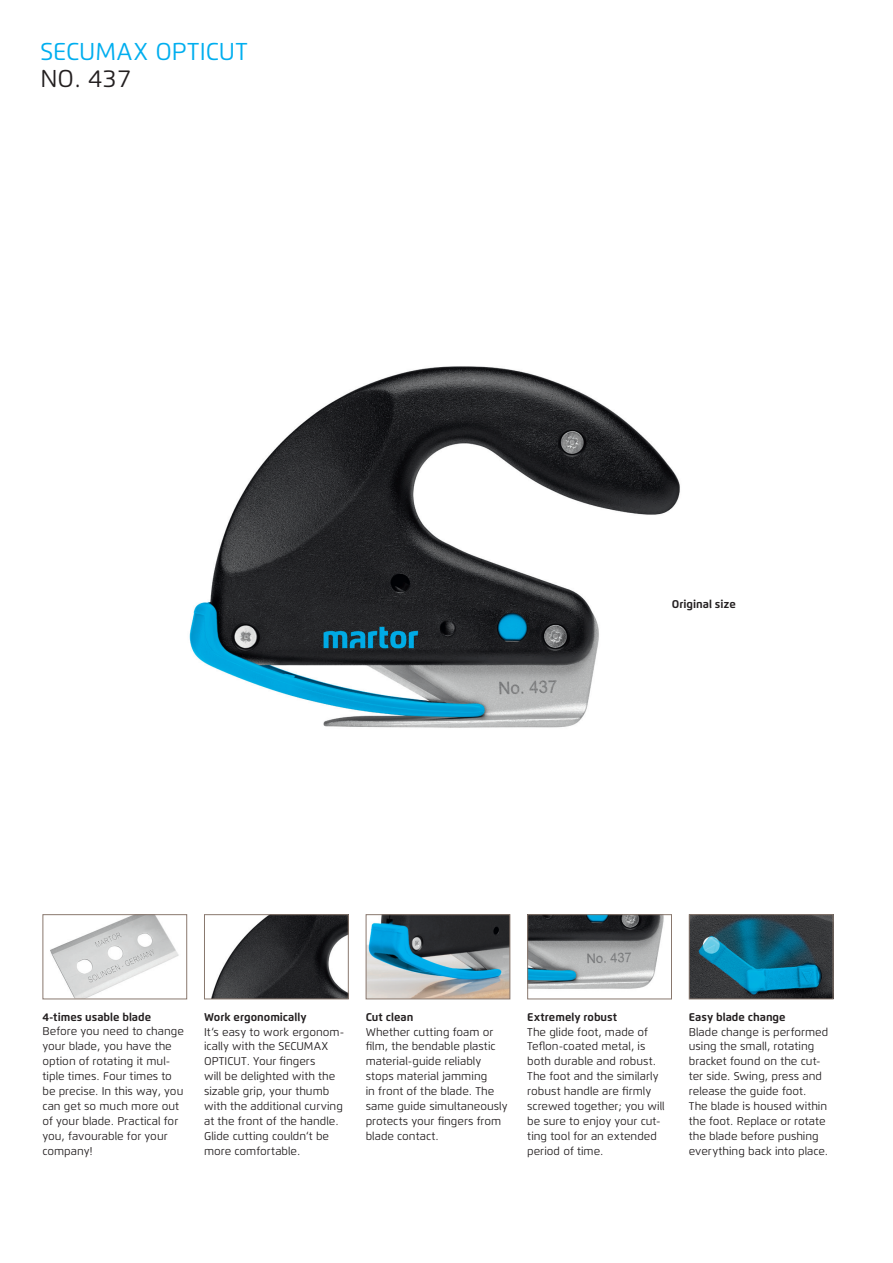
<style>
.page{position:relative;width:893px;height:1263px;background:#fff}
.page>*{position:absolute;margin:0;border:0;box-sizing:border-box;transform-origin:0 0}
.t1{font:24.3px "Flexo";color:#00aeef}
.t2{font:24.3px "Flexo";color:#231f20}
.t3{font:11.25px/14.9px "Flexo";color:#231f20}
.t4{font:700 11.25px "Flexo";color:#231f20}
</style>
<div class="page">
<img style="left:189px;top:366px;width:491px;height:362px">
<img style="left:50px;top:916px;width:129px;height:81px">
<div style="left:43px;top:914px;width:144px;height:85px;border:1px solid #89786e"></div>
<img style="left:211px;top:916px;width:136px;height:81px">
<div style="left:204px;top:914px;width:145px;height:85px;border:1px solid #89786e"></div>
<img style="left:368px;top:916px;width:140px;height:81px">
<div style="left:366px;top:914px;width:144px;height:85px;border:1px solid #89786e"></div>
<img style="left:529px;top:916px;width:135px;height:73px">
<div style="left:527px;top:914px;width:145px;height:85px;border:1px solid #89786e"></div>
<img style="left:691px;top:916px;width:140px;height:81px">
<div style="left:689px;top:914px;width:144px;height:85px;border:1px solid #89786e"></div>
<h1 class="t1" style="left:40px;top:36px;width:209px">SECUMAX OPTICUT</h1>
<h1 class="t2" style="left:40px;top:64px;width:93px">NO. 437</h1>
<p class="t4" style="left:672px;top:597px;width:65px">Original size</p>
<p class="t4" style="left:43px;top:1010px;width:110px">4-times usable blade</p>
<p class="t3" style="left:43px;top:1024px;width:143px">Before you need to change your blade, you have the option of rotating it mul&shy;tiple times. Four times to be precise. In this way, you can get so much more out of your blade. Practical for you, favourable for your company!</p>
<p class="t4" style="left:204px;top:1010px;width:104px">Work ergonomically</p>
<p class="t3" style="left:204px;top:1024px;width:142px">It‘s easy to work ergonom&shy;ically with the SECUMAX<br>OPTICUT. Your fingers<br>will be delighted with the sizable grip, your thumb with the additional curving at the front of the handle.<br>Glide cutting couldn‘t be more comfortable.</p>
<p class="t4" style="left:366px;top:1010px;width:49px">Cut clean</p>
<p class="t3" style="left:366px;top:1024px;width:143px">Whether cutting foam or film, the bendable plastic material-guide reliably stops material jamming<br>in front of the blade. The same guide simultaneously protects your fingers from blade contact.</p>
<p class="t4" style="left:527px;top:1010px;width:92px">Extremely robust</p>
<p class="t3" style="left:527px;top:1024px;width:139px">The glide foot, made of<br>Teflon-coated metal, is both durable and robust.<br>The foot and the similarly robust handle are firmly screwed together; you will be sure to enjoy your cut&shy;ting tool for an extended period of time.</p>
<p class="t4" style="left:689px;top:1010px;width:98px">Easy blade change</p>
<p class="t3" style="left:689px;top:1024px;width:141px">Blade change is performed using the small, rotating bracket found on the cut&shy;ter side. Swing, press and release the guide foot.<br>The blade is housed within the foot. Replace or rotate the blade before pushing everything back into place.</p>
</div>
